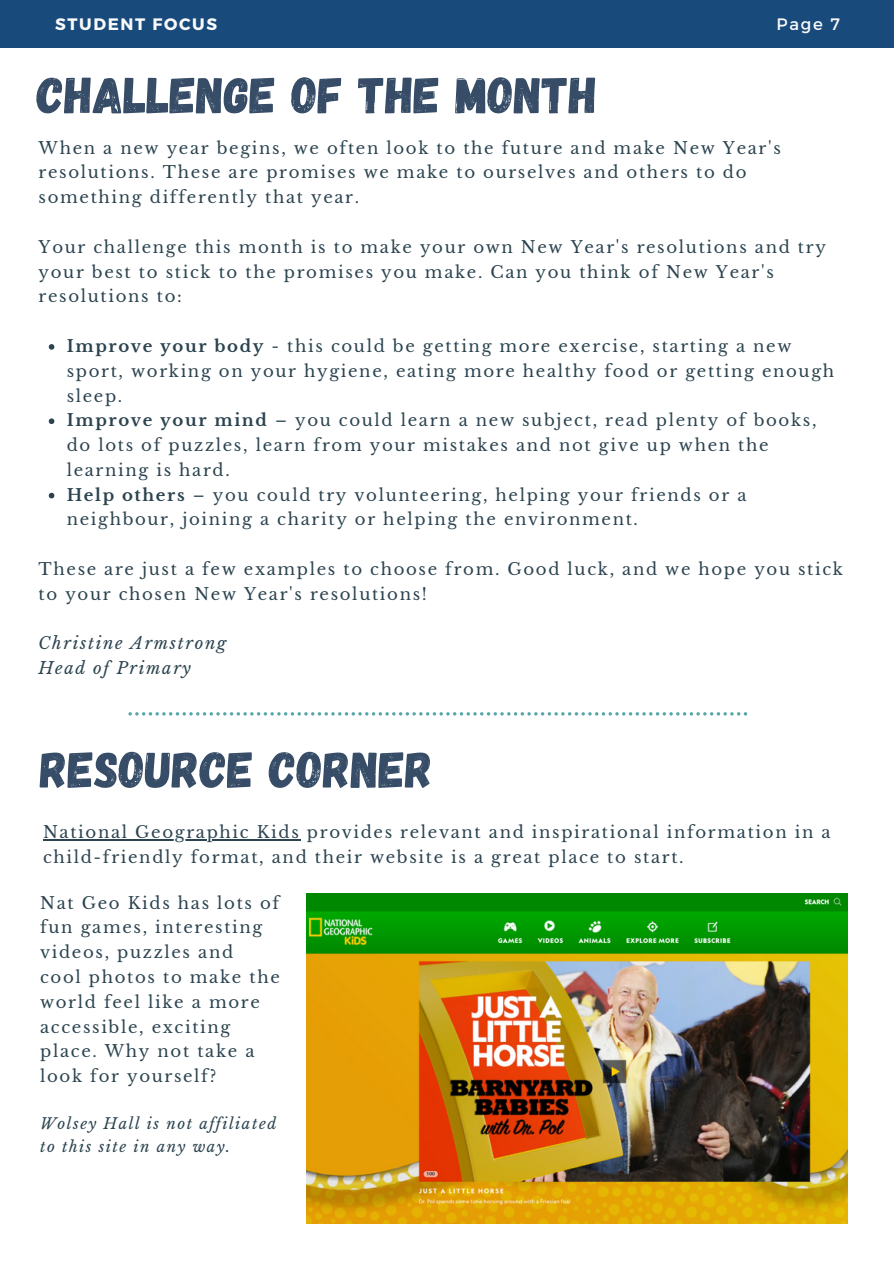
<style>
.page{position:relative;width:894px;height:1264px;background:#fff}
.page>*{position:absolute;margin:0;border:0;box-sizing:border-box;transform-origin:0 0}
.t1{font:51px "Gagalin";color:#374d67}
.t2{font:16.5px/24.8px "Libre Baskerville";letter-spacing:.1em;color:#2c4450}
.t3{font:italic 16.5px "Libre Baskerville";letter-spacing:.1em;color:#2c4450}
.t4{font:700 16.5px "Montserrat";letter-spacing:.1em;color:#fafafa}
.t5{font:16.5px "Montserrat";color:#fafafa}
.t6{font:italic 15px/22.5px "Libre Baskerville";letter-spacing:.1em;color:#2c4450}
.s1{font-weight:700}
</style>
<div class="page">
<div style="left:0;top:0;width:893px;height:47px;background:#184a7b"></div>
<svg style="left:128px;top:712px;width:619px;height:3px"></svg>
<img style="left:306px;top:893px;width:540px;height:330px">
<svg style="left:49px;top:344px;width:5px;height:6px"></svg>
<svg style="left:49px;top:418px;width:5px;height:6px"></svg>
<svg style="left:49px;top:493px;width:5px;height:5px"></svg>
<hr style="left:43px;top:839px;width:257px;height:1px;background:#2c4450">
<p class="t4" style="left:55px;top:14px;width:163px">STUDENT FOCUS</p>
<p class="t5" style="left:776px;top:13px;width:65px">Page 7</p>
<p class="t1" style="left:37px;top:62px;width:562px">CHALLENGE OF THE MONTH</p>
<p class="t2" style="left:39px;top:135px;width:743px">When a new year begins, we often look to the future and make New Year's resolutions. These are promises we make to ourselves and others to do something differently that year.</p>
<p class="t2" style="left:39px;top:235px;width:788px">Your challenge this month is to make your own New Year's resolutions and try your best to stick to the promises you make. Can you think of New Year's resolutions to:</p>
<p class="t2" style="left:67px;top:334px;width:768px"><span class="s1">Improve your body</span> - this could be getting more exercise, starting a new sport, working on your hygiene, eating more healthy food or getting enough sleep.</p>
<p class="t2" style="left:67px;top:408px;width:751px"><span class="s1">Improve your mind</span> – you could learn a new subject, read plenty of books, do lots of puzzles, learn from your mistakes and not give up when the learning is hard.</p>
<p class="t2" style="left:67px;top:482px;width:681px"><span class="s1">Help others</span> – you could try volunteering, helping your friends or a neighbour, joining a charity or helping the environment.</p>
<p class="t2" style="left:39px;top:557px;width:805px">These are just a few examples to choose from. Good luck, and we hope you stick to your chosen New Year's resolutions!</p>
<p class="t3" style="left:39px;top:633px;width:189px">Christine Armstrong</p>
<p class="t3" style="left:39px;top:658px;width:154px">Head of Primary</p>
<p class="t1" style="left:40px;top:736px;width:394px">RESOURCE CORNER</p>
<p class="t2" style="left:43px;top:820px;width:788px">National Geographic Kids provides relevant and inspirational information in a child-friendly format, and their website is a great place to start.</p>
<p class="t2" style="left:40px;top:890px;width:241px">Nat Geo Kids has lots of fun games, interesting videos, puzzles and<br>cool photos to make the world feel like a more accessible, exciting place. Why not take a look for yourself?</p>
<p class="t6" style="left:40px;top:1112px;width:238px">Wolsey Hall is not affiliated to this site in any way.</p>
</div>
